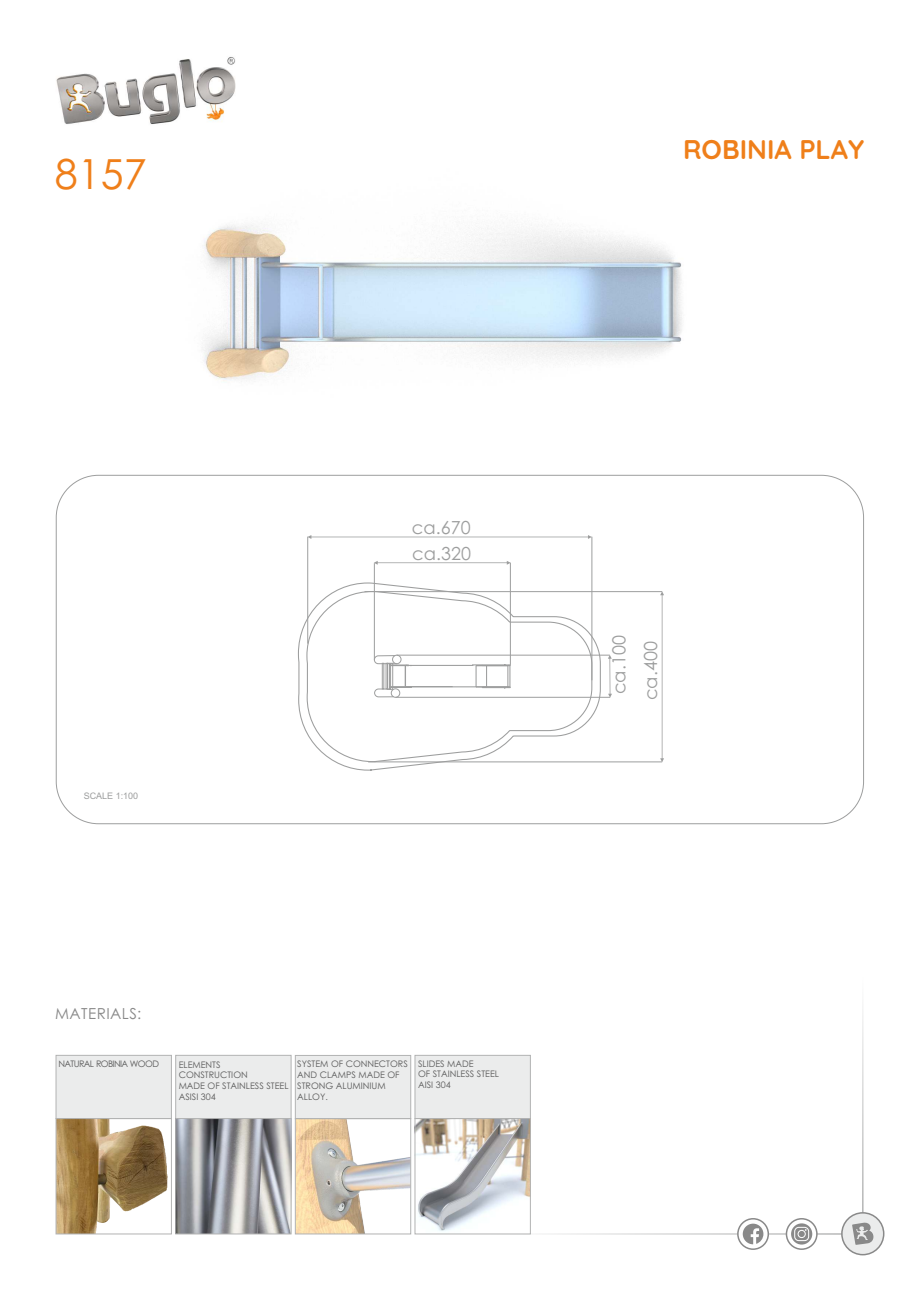
<style>
.page{position:relative;width:920px;height:1290px;background:#fff}
.page>*{position:absolute;margin:0;border:0;box-sizing:border-box;transform-origin:0 0}
.t1{font:41.4px "Century Gothic";color:#ef7f1a}
.t2{font:700 27px "Quicksand";color:#ef7f1a}
.t3{font:18px/31.7px "Century Gothic";color:#9d9e9e;text-align:center}
.t4{font:15.15px "Century Gothic";letter-spacing:.03em;color:#898989}
.t5{font:9px/10.6px "Century Gothic";color:#5b5b5b}
.t6{font:9px "Century Gothic";letter-spacing:-.07em;color:#5b5b5b}
.t7{font:9px "Arial";color:#9d9e9e}
</style>
<div class="page">
<img style="left:144px;top:225px;width:592px;height:250px">
<hr style="left:862px;top:977px;width:1px;height:236px;background:#b2b3b3">
<hr style="left:490px;top:1233px;width:373px;height:2px;background:#b2b3b3">
<div style="left:841px;top:1212px;width:43px;height:43px;background:#ebecec;border:2px solid #898989;border-radius:50%"></div>
<svg style="left:852px;top:1222px;width:22px;height:23px"></svg>
<svg style="left:737px;top:1218px;width:32px;height:32px"></svg>
<svg style="left:743px;top:1223px;width:20px;height:21px"></svg>
<svg style="left:786px;top:1218px;width:32px;height:32px"></svg>
<svg style="left:791px;top:1223px;width:21px;height:21px"></svg>
<svg style="left:794px;top:1227px;width:15px;height:14px"></svg>
<img style="left:56px;top:57px;width:180px;height:67px">
<svg style="left:298px;top:582px;width:303px;height:189px"></svg>
<hr style="left:397px;top:655px;width:213px;height:1px;background:#9d9e9e">
<hr style="left:395px;top:697px;width:215px;height:1px;background:#9d9e9e">
<hr style="left:510px;top:563px;width:1px;height:102px;background:#9d9e9e">
<hr style="left:374px;top:563px;width:1px;height:97px;background:#9d9e9e">
<hr style="left:591px;top:537px;width:1px;height:143px;background:#9d9e9e">
<hr style="left:307px;top:537px;width:1px;height:107px;background:#9d9e9e">
<svg style="left:307px;top:535px;width:285px;height:4px"></svg>
<svg style="left:374px;top:561px;width:137px;height:4px"></svg>
<hr style="left:365px;top:591px;width:297px;height:1px;background:#9d9e9e">
<hr style="left:368px;top:761px;width:294px;height:1px;background:#9d9e9e">
<svg style="left:660px;top:591px;width:4px;height:171px"></svg>
<svg style="left:608px;top:655px;width:4px;height:43px"></svg>
<img style="left:177px;top:1120px;width:112px;height:112px">
<div style="left:175px;top:1118px;width:116px;height:116px;border:1px solid #b2b3b3"></div>
<img style="left:58px;top:1120px;width:110px;height:112px">
<div style="left:56px;top:1118px;width:116px;height:116px;border:1px solid #b2b3b3"></div>
<img style="left:417px;top:1120px;width:112px;height:111px">
<div style="left:415px;top:1118px;width:116px;height:116px;border:1px solid #b2b3b3"></div>
<img style="left:297px;top:1120px;width:112px;height:112px">
<svg style="left:55px;top:1054px;width:476px;height:65px"></svg>
<div style="left:295px;top:1118px;width:116px;height:116px;border:1px solid #b2b3b3"></div>
<h1 class="t1" style="left:55px;top:158px;width:93px">8157</h1>
<h2 class="t2" style="left:683px;top:132px;width:183px">ROBINIA PLAY</h2>
<h3 class="t3" style="left:412px;top:513px;width:60px">ca.670</h3>
<h3 class="t3" style="left:412px;top:539px;width:60px">ca.320</h3>
<p class="t7" style="left:84px;top:792px;width:56px">SCALE 1:100</p>
<h3 class="t4" style="left:55px;top:1007px;width:88px">MATERIALS:</h3>
<p class="t6" style="left:59px;top:1060px;width:102px">NATURAL ROBINIA WOOD</p>
<p class="t5" style="left:179px;top:1060px;width:111px">ELEMENTS<br>CONSTRUCTION<br>MADE OF STAINLESS STEEL<br>ASISI 304</p>
<p class="t5" style="left:297px;top:1060px;width:112px">SYSTEM OF CONNECTORS<br>AND CLAMPS MADE OF<br>STRONG ALUMINIUM<br>ALLOY.</p>
<p class="t5" style="left:418px;top:1059px;width:82px">SLIDES MADE<br>OF STAINLESS STEEL<br>AISI 304</p>
<h3 class="t3" style="left:605px;top:700px;width:66px;rotate:-90deg">ca.100 ca.400</h3>
</div>
